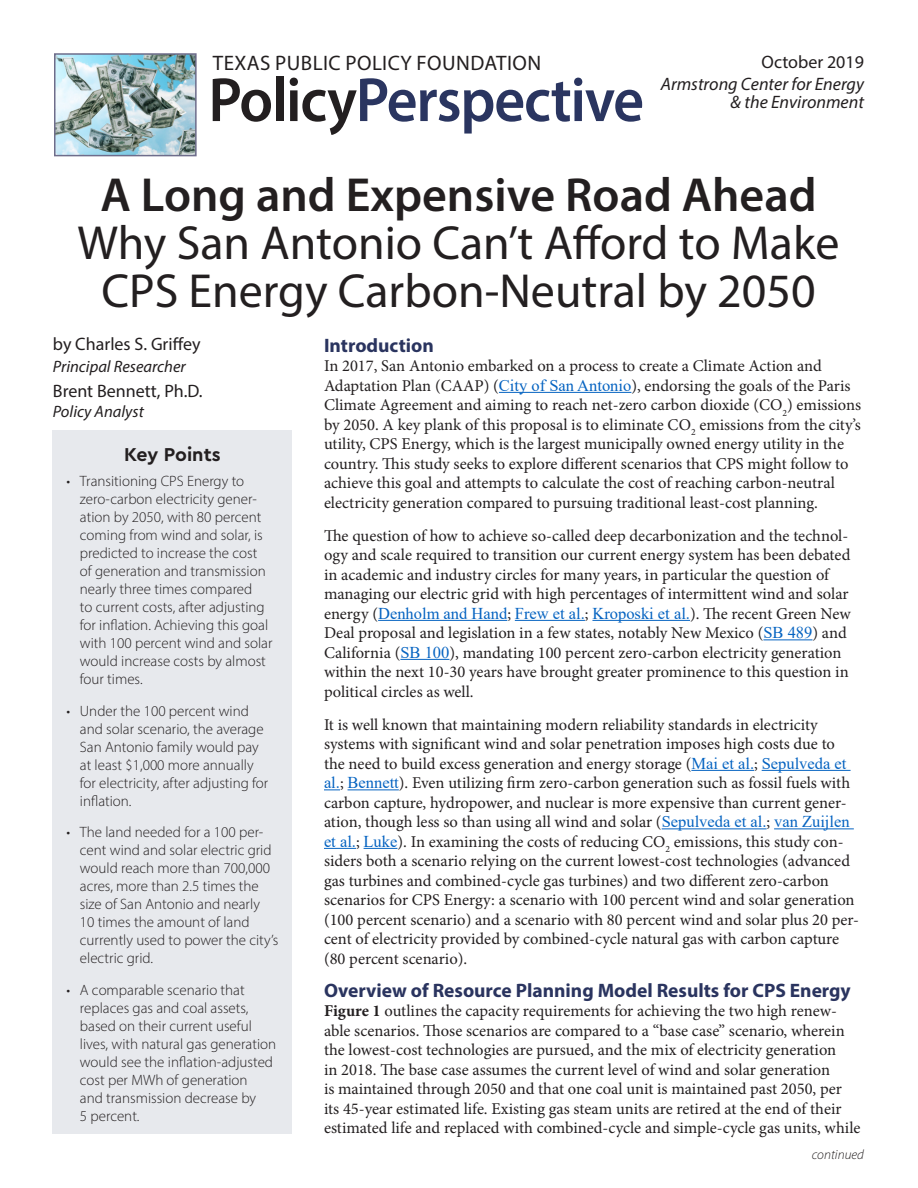
<style>
.page{position:relative;width:918px;height:1188px;background:#fff}
.page>*{position:absolute;margin:0;border:0;box-sizing:border-box;transform-origin:0 0}
.t1{font:600 63px "Myriad Pro";letter-spacing:-.02em;color:#2a3560;scale:.95 1}
.t2{font:48px/48px "Myriad Pro";color:#231f20;text-align:center}
.t3{font:21px "Myriad Pro";letter-spacing:.02em;color:#231f20}
.Heading{font:700 19.5px "Myriad Pro";color:#2a345f}
.t4{font:700 19.5px "Cera Basic";color:#231f20}
.t5{font:18px "Myriad Pro";color:#231f20}
.t6{font:italic 18px "Myriad Pro";color:#231f20}
.Copy{font:16.5px/19.5px "Minion Pro";color:#231f20}
.t7{font:italic 16.5px "Myriad Pro";color:#231f20}
.t8{font:300 15px/18px "Myriad Pro";color:#231f20}
.t9{font:italic 300 13.5px "Myriad Pro";color:#231f20}
.s1{color:#231f20}
.s2{font-weight:600}
.s3{font-family:"Times New Roman";color:#0563c1}
.s4{font-weight:700}
</style>
<div class="page">
<img style="left:57px;top:56px;width:137px;height:97px">
<div style="left:54px;top:53px;width:143px;height:103px;border:2px solid #6e6d8b"></div>
<hr style="left:499px;top:392px;width:132px;height:1px;background:#0563c1">
<hr style="left:378px;top:620px;width:129px;height:1px;background:#0563c1">
<hr style="left:515px;top:620px;width:70px;height:1px;background:#0563c1">
<hr style="left:592px;top:620px;width:98px;height:1px;background:#0563c1">
<hr style="left:763px;top:639px;width:49px;height:1px;background:#0563c1">
<hr style="left:400px;top:659px;width:49px;height:1px;background:#0563c1">
<hr style="left:691px;top:770px;width:63px;height:1px;background:#0563c1">
<hr style="left:762px;top:770px;width:89px;height:1px;background:#0563c1">
<svg style="left:324px;top:789px;width:16px;height:1px"></svg>
<hr style="left:348px;top:789px;width:51px;height:1px;background:#0563c1">
<hr style="left:662px;top:828px;width:105px;height:1px;background:#0563c1">
<hr style="left:774px;top:828px;width:80px;height:1px;background:#0563c1">
<hr style="left:324px;top:848px;width:32px;height:1px;background:#0563c1">
<hr style="left:364px;top:848px;width:33px;height:1px;background:#0563c1">
<div style="left:53px;top:431px;width:239px;height:703px;background:#e7e9ed"></div>
<p class="t3" style="left:213px;top:50px;width:330px">TEXAS PUBLIC POLICY FOUNDATION</p>
<h1 class="t1" style="left:208px;top:60px;width:460px"><span class="s1">Policy</span>Perspective</h1>
<p class="t5" style="left:762px;top:51px;width:104px">October 2019</p>
<p class="t6" style="left:661px;top:72px;width:205px">Armstrong Center for Energy</p>
<p class="t6" style="left:731px;top:90px;width:135px">&amp; the Environment</p>
<p class="t2" style="left:78px;top:171px;width:764px"><span class="s2">A Long and Expensive Road Ahead<br></span>Why San Antonio Can’t Afford to Make<br>CPS Energy Carbon-Neutral by 2050</p>
<p class="t5" style="left:53px;top:333px;width:149px">by Charles S. Griffey</p>
<p class="t7" style="left:53px;top:356px;width:134px">Principal Researcher</p>
<p class="t5" style="left:53px;top:380px;width:151px">Brent Bennett, Ph.D.</p>
<p class="t7" style="left:53px;top:401px;width:92px">Policy Analyst</p>
<p class="t4" style="left:124px;top:443px;width:98px">Key Points</p>
<p class="t8" style="left:80px;top:472px;width:194px;text-indent:-14px">• Transitioning CPS Energy to zero-carbon electricity gener&shy;ation by 2050, with 80 percent coming from wind and solar, is predicted to increase the cost of generation and transmission nearly three times compared<br>to current costs, after adjusting for inflation. Achieving this goal with 100 percent wind and solar would increase costs by almost four times.</p>
<p class="t8" style="left:80px;top:701px;width:190px;text-indent:-14px">• Under the 100 percent wind and solar scenario, the average<br>San Antonio family would pay at least $1,000 more annually for electricity, after adjusting for inflation.</p>
<p class="t8" style="left:80px;top:823px;width:200px;text-indent:-14px">• The land needed for a 100 per&shy;cent wind and solar electric grid would reach more than 700,000 acres, more than 2.5 times the size of San Antonio and nearly<br>10 times the amount of land currently used to power the city’s electric grid.</p>
<p class="t8" style="left:80px;top:980px;width:198px;text-indent:-14px">• A comparable scenario that replaces gas and coal assets, based on their current useful lives, with natural gas generation would see the inflation-adjusted cost per MWh of generation<br>and transmission decrease by<br>5 percent.</p>
<p class="t9" style="left:812px;top:1147px;width:54px">continued</p>
<p class="Heading" style="left:324px;top:332px;width:111px">Introduction</p>
<p class="Copy" style="left:324px;top:356px;width:539px">In 2017, San Antonio embarked on a process to create a Climate Action and Adaptation Plan (CAAP) (<span class="s3">City of San Antonio</span>), endorsing the goals of the Paris Climate Agreement and aiming to reach net-zero carbon dioxide (CO<sub>2</sub>) emissions by 2050. A key plank of this proposal is to eliminate CO<sub>2</sub> emissions from the city’s utility, CPS Energy, which is the largest municipally owned energy utility in the country. This study seeks to explore different scenarios that CPS might follow to achieve this goal and attempts to calculate the cost of reaching carbon-neutral electricity generation compared to pursuing traditional least-cost planning.</p>
<p class="Copy" style="left:324px;top:526px;width:528px">The question of how to achieve so-called deep decarbonization and the technol&shy;ogy and scale required to transition our current energy system has been debated in academic and industry circles for many years, in particular the question of managing our electric grid with high percentages of intermittent wind and solar energy (<span class="s3">Denholm and Hand</span>; <span class="s3">Frew et al.</span>; <span class="s3">Kroposki et al.</span>). The recent Green New Deal proposal and legislation in a few states, notably New Mexico (<span class="s3">SB 489</span>) and California (<span class="s3">SB 100</span>), mandating 100 percent zero-carbon electricity generation within the next 10-30 years have brought greater prominence to this question in political circles as well.</p>
<p class="Copy" style="left:324px;top:715px;width:537px">It is well known that maintaining modern reliability standards in electricity systems with significant wind and solar penetration imposes high costs due to the need to build excess generation and energy storage (<span class="s3">Mai et al.</span>; <span class="s3">Sepulveda et al.</span>; <span class="s3">Bennett</span>). Even utilizing firm zero-carbon generation such as fossil fuels with carbon capture, hydropower, and nuclear is more expensive than current gener&shy;ation, though less so than using all wind and solar (<span class="s3">Sepulveda et al.</span>; <span class="s3">van Zuijlen et al.</span>; <span class="s3">Luke</span>). In examining the costs of reducing CO<sub>2</sub> emissions, this study con&shy;siders both a scenario relying on the current lowest-cost technologies (advanced gas turbines and combined-cycle gas turbines) and two different zero-carbon scenarios for CPS Energy: a scenario with 100 percent wind and solar generation (100 percent scenario) and a scenario with 80 percent wind and solar plus 20 per&shy;cent of electricity provided by combined-cycle natural gas with carbon capture (80 percent scenario).</p>
<p class="Heading" style="left:324px;top:977px;width:528px">Overview of Resource Planning Model Results for CPS Energy</p>
<p class="Copy" style="left:324px;top:1001px;width:538px"><span class="s4">Figure 1</span> outlines the capacity requirements for achieving the two high renew&shy;able scenarios. Those scenarios are compared to a “base case” scenario, wherein the lowest-cost technologies are pursued, and the mix of electricity generation<br>in 2018. The base case assumes the current level of wind and solar generation<br>is maintained through 2050 and that one coal unit is maintained past 2050, per its 45-year estimated life. Existing gas steam units are retired at the end of their estimated life and replaced with combined-cycle and simple-cycle gas units, while</p>
</div>
